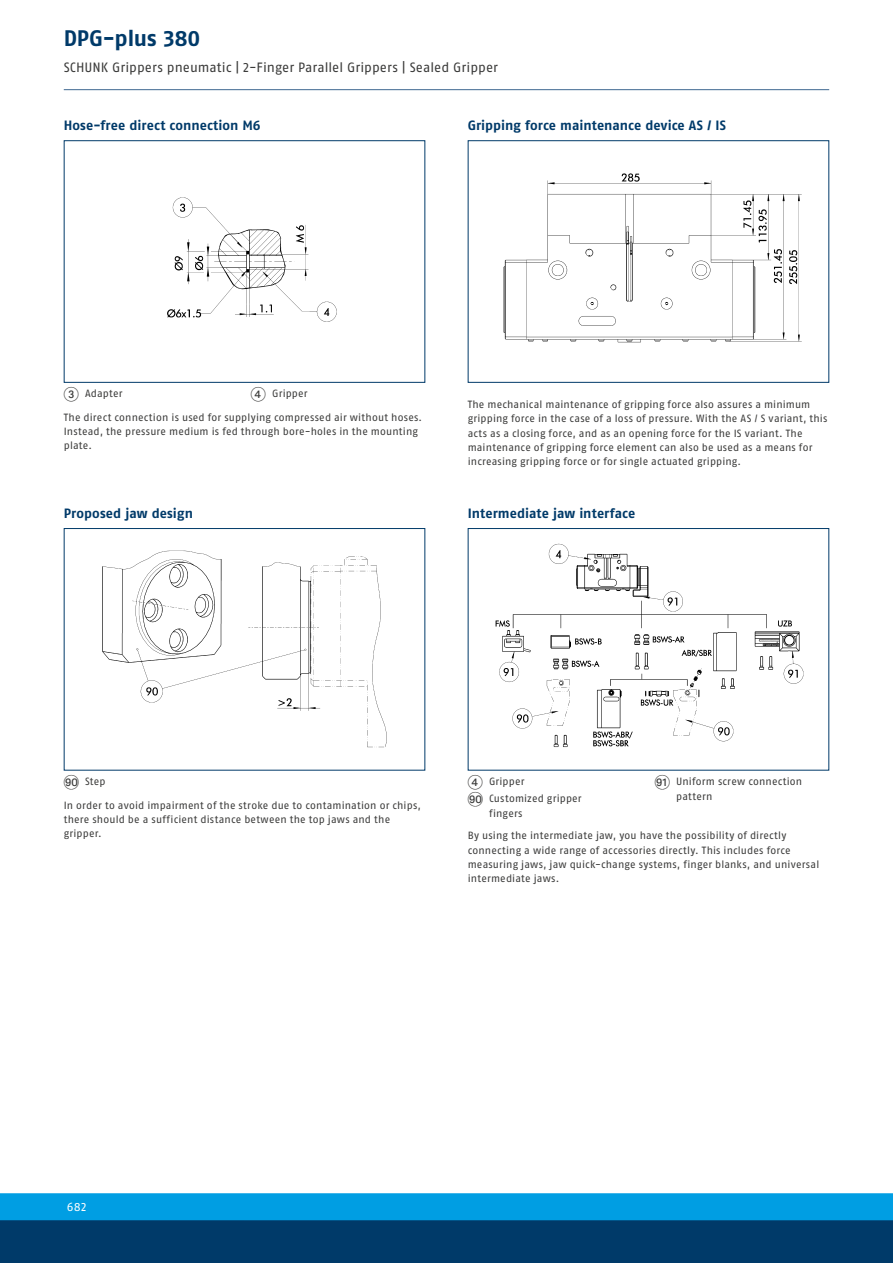
<style>
.page{position:relative;width:893px;height:1263px;background:#fff}
.page>*{position:absolute;margin:0;border:0;box-sizing:border-box;transform-origin:0 0}
.t1{font:700 22.5px "SCHUNK Fago Pro";letter-spacing:-.01em;color:#003a69}
.t2{font:700 13.5px "SCHUNK Fago Pro";letter-spacing:.005em;color:#003a69}
.t3{font:13.5px "SCHUNK Fago Pro";color:#3b3b3a}
.t4{font:12px "SCHUNK Fago Pro";color:#fff}
.t5{font:10.5px/14.2px "SCHUNK Fago Pro";letter-spacing:.015em;color:#3b3b3a}
.s1{font-family:"Deco Numbers LH Circle";font-size:15px}
</style>
<div class="page">
<div style="left:0;top:1202px;width:893px;height:61px;background:#003a69"></div>
<div style="left:0;top:1193px;width:893px;height:27px;background:#009ee3"></div>
<hr style="left:64px;top:89px;width:765px;height:1px;background:#3e6791">
<div style="left:64px;top:140px;width:361px;height:243px;border:1px solid #003a69"></div>
<img style="left:167px;top:197px;width:170px;height:125px">
<div style="left:468px;top:140px;width:361px;height:243px;border:1px solid #003a69"></div>
<img style="left:503px;top:173px;width:299px;height:170px">
<div style="left:64px;top:528px;width:361px;height:242px;border:1px solid #003a69"></div>
<img style="left:102px;top:550px;width:285px;height:198px">
<div style="left:468px;top:528px;width:361px;height:242px;border:1px solid #003a69"></div>
<img style="left:495px;top:543px;width:309px;height:205px">
<h1 class="t1" style="left:64px;top:24px;width:138px">DPG-plus 380</h1>
<p class="t3" style="left:64px;top:60px;width:436px">SCHUNK Grippers pneumatic | 2-Finger Parallel Grippers | Sealed Gripper</p>
<p class="t2" style="left:64px;top:117px;width:199px">Hose-free direct connection M6</p>
<p class="t2" style="left:468px;top:117px;width:260px">Gripping force maintenance device AS / IS</p>
<p class="t5" style="left:64px;top:387px;width:60px"><span class="s1">3</span> Adapter</p>
<p class="t5" style="left:251px;top:387px;width:58px"><span class="s1">4</span> Gripper</p>
<p class="t5" style="left:64px;top:410px;width:360px">The direct connection is used for supplying compressed air without hoses.<br>Instead, the pressure medium is fed through bore-holes in the mounting plate.</p>
<p class="t2" style="left:64px;top:505px;width:131px">Proposed jaw design</p>
<p class="t5" style="left:468px;top:397px;width:361px">The mechanical maintenance of gripping force also assures a minimum gripping force in the case of a loss of pressure. With the AS / S variant, this acts as a closing force, and as an opening force for the IS variant. The maintenance of gripping force element can also be used as a means for increasing gripping force or for single actuated gripping.</p>
<p class="t2" style="left:468px;top:505px;width:169px">Intermediate jaw interface</p>
<p class="t5" style="left:64px;top:774px;width:43px"><span class="s1">IT</span> Step</p>
<p class="t5" style="left:64px;top:798px;width:359px">In order to avoid impairment of the stroke due to contamination or chips, there should be a sufficient distance between the top jaws and the gripper.</p>
<p class="t5" style="left:468px;top:773px;width:115px;line-height:17px"><span class="s1">4</span> Gripper<br><span class="s1">IT</span> Customized gripper</p>
<p class="t5" style="left:489px;top:806px;width:35px">fingers</p>
<p class="t5" style="left:676px;top:774px;width:128px;text-indent:-21px"><span class="s1">IK</span> Uniform screw connection pattern</p>
<p class="t5" style="left:468px;top:828px;width:353px">By using the intermediate jaw, you have the possibility of directly connecting a wide range of accessories directly. This includes force measuring jaws, jaw quick-change systems, finger blanks, and universal intermediate jaws.</p>
<p class="t4" style="left:67px;top:1199px;width:21px">682</p>
</div>
